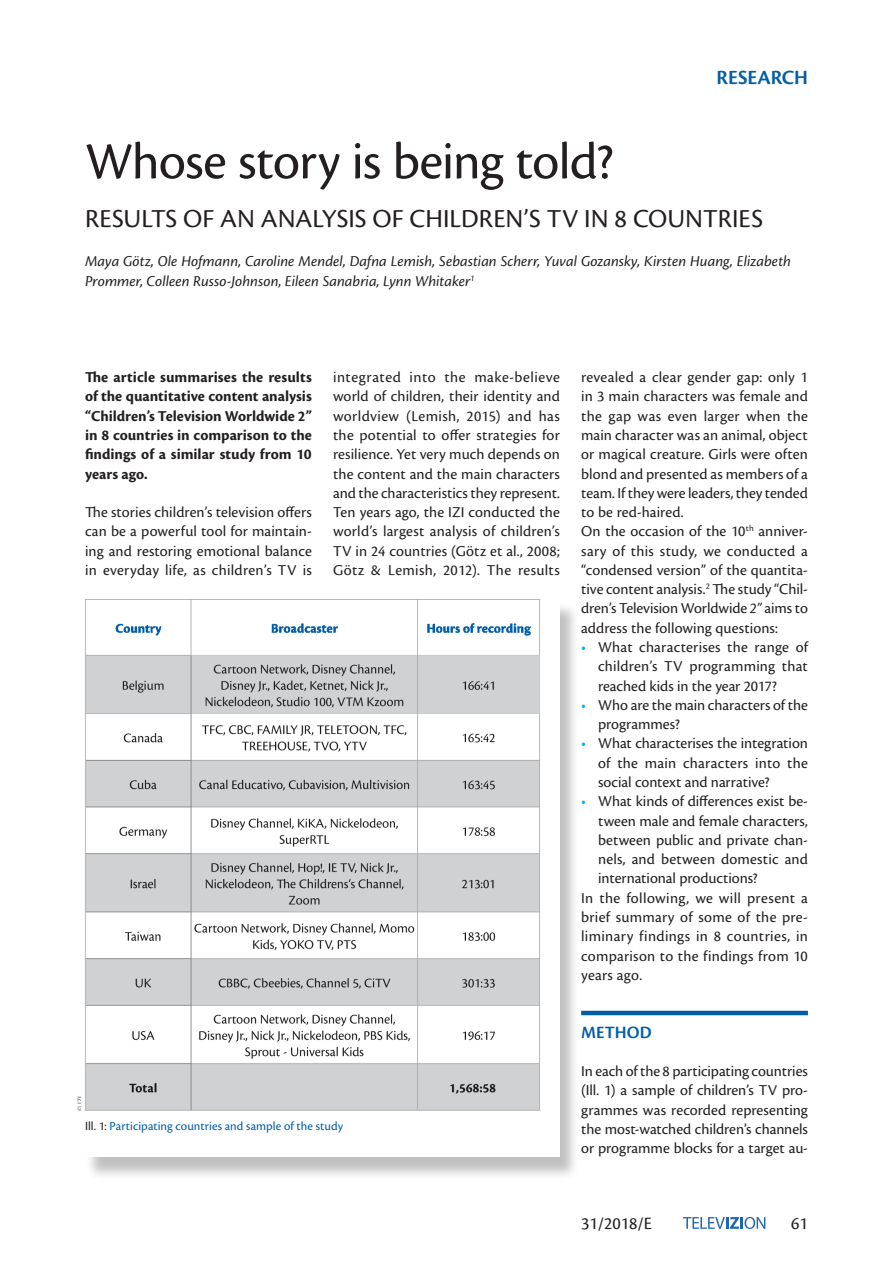
<style>
.page{position:relative;width:893px;height:1263px;background:#fff}
.page>*{position:absolute;margin:0;border:0;box-sizing:border-box;transform-origin:0 0}
.t1{font:54px "Cronos Pro";letter-spacing:-.015em;color:#231f20}
.t2{font:27px "Cronos Pro";color:#231f20}
.t3{font:600 21px "Cronos Pro";letter-spacing:-.005em;color:#005ea8}
.t4{font:18px "Cronos Pro";color:#231f20}
.t5{font:600 18px "Cronos Pro";letter-spacing:.005em;color:#005ea8}
.t6{font:15.75px/19.4px "Cronos Pro";letter-spacing:.005em;color:#231f20;text-align:justify}
.t7{font:700 15.75px/19.4px "Cronos Pro";color:#231f20;text-align:justify}
.t8{font:italic 15.75px/19.4px "Cronos Pro";color:#231f20}
.t9{font:15.75px "Cronos Pro";letter-spacing:.025em;color:#231f20}
.t10{font:12.75px "Cronos Pro";letter-spacing:.005em;color:#005ea8}
.t11{font:7.5px "Cronos Pro";color:#57585a}
.s1{font-style:italic}
.s2{color:#00aeef}
.s3{color:#231f20}
</style>
<div class="page">
<svg style="left:683px;top:1217px;width:82px;height:12px"></svg>
<div style="left:86px;top:603px;width:493px;height:577px;background:#231f20;opacity:.28"></div>
<div style="left:85px;top:598px;width:475px;height:559px;background:#fff"></div>
<hr style="left:581px;top:1011px;width:227px;height:4px;background:#005ea8">
<img style="left:85px;top:599px;width:456px;height:512px">
<h3 class="t3" style="left:717px;top:65px;width:93px">RESEARCH</h3>
<h1 class="t1" style="left:85px;top:130px;width:530px">Whose story is being told?</h1>
<h2 class="t2" style="left:85px;top:203px;width:679px">RESULTS OF AN ANALYSIS OF CHILDREN’S TV IN 8 COUNTRIES</h2>
<p class="t8" style="left:85px;top:252px;width:707px">Maya Götz, Ole Hofmann, Caroline Mendel, Dafna Lemish, Sebastian Scherr, Yuval Gozansky, Kirsten Huang, Elizabeth<br>Prommer, Colleen Russo-Johnson, Eileen Sanabria, Lynn Whitaker<sup>1</sup></p>
<p class="t7" style="left:85px;top:368px;width:228px">The article summarises the results of the quantitative content analysis “Children’s Television Worldwide 2” in 8 countries in comparison to the findings of a similar study from 10 years ago.</p>
<p class="t6" style="left:85px;top:503px;width:228px">The stories children’s television offers can be a powerful tool for maintain&shy;ing and restoring emotional balance in everyday life, as children’s TV is</p>
<p class="t6" style="left:333px;top:368px;width:228px">integrated into the make-believe world of children, their identity and worldview (Lemish, 2015) and has the potential to offer strategies for resilience. Yet very much depends on the content and the main characters and the characteristics they represent.<br>Ten years ago, the IZI conducted the world’s largest analysis of children’s TV in 24 countries (Götz et al., 2008; Götz &amp; Lemish, 2012). The results</p>
<p class="t6" style="left:581px;top:368px;width:228px;text-align:left">revealed a clear gender gap: only 1 in 3 main characters was female and the gap was even larger when the main character was an animal, object or magical creature. Girls were often blond and presented as members of a team. If they were leaders, they tended to be red-haired.<br>On the occasion of the 10<sup>th</sup> anniver&shy;sary of this study, we conducted a “condensed version” of the quantita&shy;tive content analysis.<sup>2</sup> The study “Chil&shy;dren’s Television Worldwide <span class="s1">2”</span> aims to address the following questions:</p>
<p class="t6" style="left:598px;top:637px;width:211px;text-indent:-17px"><span class="s2">•</span> What characterises the range of children’s TV programming that reached kids in the year 2017?</p>
<p class="t6" style="left:598px;top:695px;width:211px;text-indent:-17px"><span class="s2">•</span> Who are the main characters of the programmes?</p>
<p class="t6" style="left:598px;top:734px;width:211px;text-indent:-17px"><span class="s2">•</span> What characterises the integration of the main characters into the social context and narrative?</p>
<p class="t6" style="left:581px;top:792px;width:228px"><span class="s2">•</span> What kinds of differences exist be-</p>
<p class="t6" style="left:598px;top:811px;width:211px">tween male and female characters,</p>
<p class="t6" style="left:598px;top:830px;width:211px">between public and private chan-</p>
<p class="t6" style="left:598px;top:849px;width:211px">nels, and between domestic and</p>
<p class="t6" style="left:598px;top:869px;width:161px">international productions?</p>
<p class="t9" style="left:581px;top:889px;width:228px">In the following, we will present a</p>
<p class="t6" style="left:581px;top:907px;width:228px">brief summary of some of the pre-</p>
<p class="t6" style="left:581px;top:927px;width:228px">liminary findings in 8 countries, in</p>
<p class="t6" style="left:581px;top:946px;width:228px">comparison to the findings from 10</p>
<p class="t6" style="left:581px;top:965px;width:62px">years ago.</p>
<p class="t11" style="left:76px;top:1111px;width:16px;rotate:-90deg">© IZI</p>
<p class="t10" style="left:85px;top:1119px;width:259px"><span class="s3">Ill. 1:</span> Participating countries and sample of the study</p>
<p class="t5" style="left:581px;top:1022px;width:72px">METHOD</p>
<p class="t6" style="left:581px;top:1061px;width:228px">In each of the 8 participating countries (Ill. 1) a sample of children’s TV pro&shy;grammes was recorded representing the most-watched children’s channels or programme blocks for a target au-</p>
<p class="t4" style="left:581px;top:1213px;width:72px">31/2018/E</p>
<p class="t4" style="left:791px;top:1213px;width:18px">61</p>
</div>
